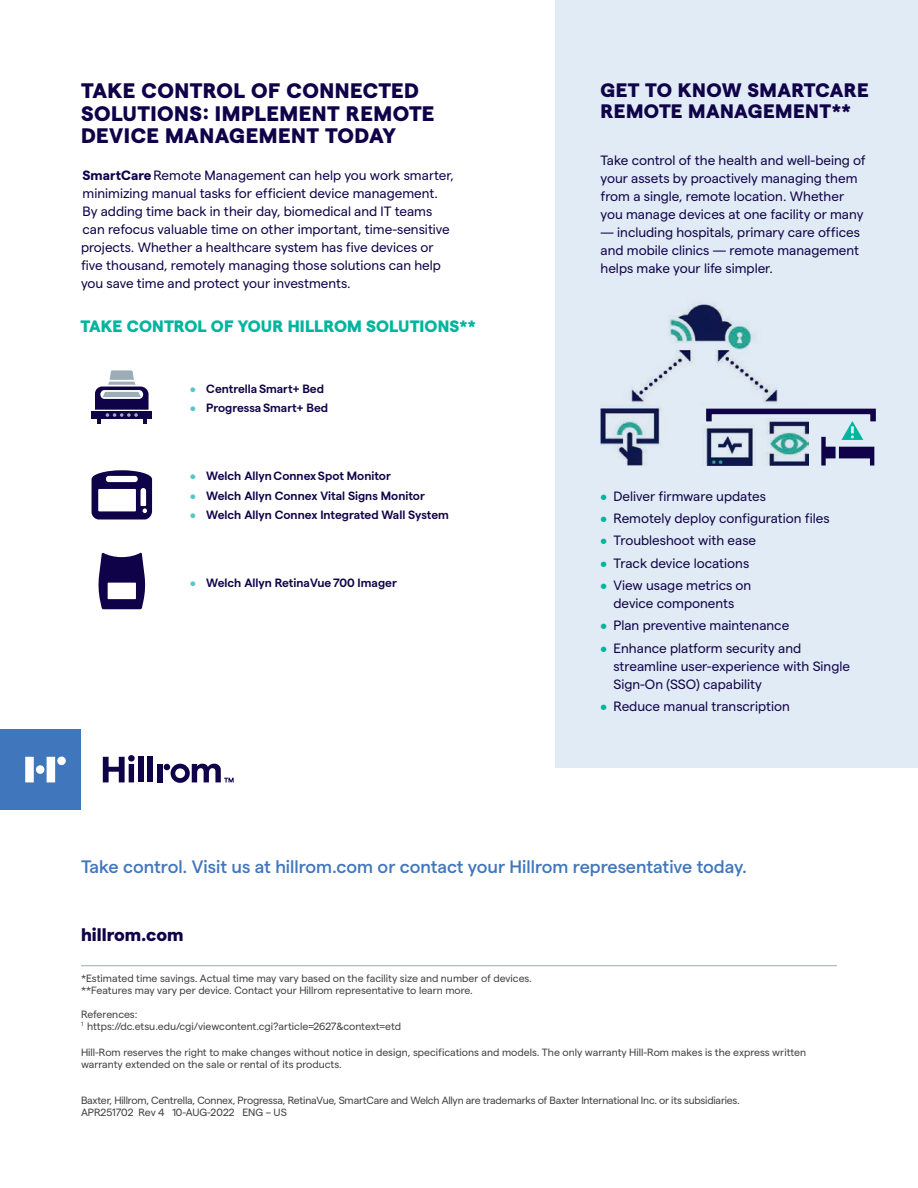
<style>
.page{position:relative;width:918px;height:1188px;background:#fff}
.page>*{position:absolute;margin:0;border:0;box-sizing:border-box;transform-origin:0 0}
.CATEGORY-14_14-MIDNI{font:800 21px/22.5px "Matter";letter-spacing:.025em;color:#100249}
.H1-WHITE_PAPER{font:800 19.5px/21px "Matter";letter-spacing:.025em;color:#100249}
.CTA{font:500 18px "Matter";color:#4076bb}
.URL{font:800 18px "Matter";color:#100249}
.TITLES{font:800 16.5px "Matter";letter-spacing:.01em;color:#00b59e}
.BODY_TEXT{font:13.5px/18px "Matter";color:#100249}
.t1{font:600 12px "Matter";color:#100249}
.LEGAL-NO_RULE{font:10.5px/12px "Matter";color:#414042}
.LEGAL-NO_RULE-2{font:10.5px/12px "Matter";letter-spacing:-.02em;color:#414042}
.s1{font-weight:700}
.s2{color:#58c5c7}
.s3{color:#00b59e}
</style>
<div class="page">
<div style="left:0;top:729px;width:81px;height:81px;background:#4076bb"></div>
<svg style="left:25px;top:757px;width:9px;height:25px"></svg>
<svg style="left:47px;top:757px;width:8px;height:25px"></svg>
<div style="left:57px;top:757px;width:9px;height:8px;background:#fff;border-radius:50%"></div>
<div style="left:138px;top:756px;width:6px;height:26px;background:#100249"></div>
<div style="left:148px;top:756px;width:5px;height:26px;background:#100249"></div>
<div style="left:157px;top:764px;width:5px;height:18px;background:#100249"></div>
<svg style="left:103px;top:755px;width:32px;height:27px"></svg>
<div style="left:36px;top:765px;width:8px;height:9px;background:#fff;border-radius:50%"></div>
<svg style="left:164px;top:764px;width:70px;height:19px"></svg>
<hr style="left:81px;top:965px;width:756px;height:1px;background:#9cadb7">
<div style="left:555px;top:0;width:363px;height:768px;background:#e1ebf5"></div>
<img style="left:600px;top:301px;width:209px;height:164px">
<svg style="left:821px;top:424px;width:53px;height:42px"></svg>
<svg style="left:701px;top:405px;width:113px;height:12px"></svg>
<div style="left:706px;top:409px;width:170px;height:15px;border:6px solid #100249"></div>
<div style="left:92px;top:411px;width:60px;height:8px;background:#100249"></div>
<svg style="left:95px;top:370px;width:54px;height:54px"></svg>
<svg style="left:98px;top:553px;width:48px;height:56px;background:#352965"></svg>
<div style="left:108px;top:583px;width:28px;height:16px;background:#fff"></div>
<svg style="left:92px;top:470px;width:60px;height:49px"></svg>
<p class="CATEGORY-14_14-MIDNI" style="left:81px;top:78px;width:355px">TAKE CONTROL OF CONNECTED<br>SOLUTIONS: IMPLEMENT REMOTE<br>DEVICE MANAGEMENT TODAY</p>
<p class="BODY_TEXT" style="left:81px;top:165px;width:375px"><span class="s1">SmartCare</span>Remote Management can help you work smarter, minimizing manual tasks for efficient device management.<br>By adding time back in their day, biomedical and IT teams can refocus valuable time on other important, time-sensitive projects. Whether a healthcare system has five devices or five thousand, remotely managing those solutions can help you save time and protect your investments.</p>
<p class="TITLES" style="left:80px;top:314px;width:397px">TAKE CONTROL OF YOUR HILLROM SOLUTIONS**</p>
<p class="t1" style="left:190px;top:380px;width:135px"><span class="s2">•</span> CentrellaSmart+ Bed</p>
<p class="t1" style="left:190px;top:399px;width:140px"><span class="s2">•</span> ProgressaSmart+ Bed</p>
<p class="t1" style="left:190px;top:467px;width:202px"><span class="s2">•</span> Welch AllynConnexSpot Monitor</p>
<p class="t1" style="left:190px;top:487px;width:236px"><span class="s2">•</span> Welch Allyn Connex Vital Signs Monitor</p>
<p class="t1" style="left:190px;top:506px;width:260px"><span class="s2">•</span> Welch Allyn Connex Integrated Wall System</p>
<p class="t1" style="left:190px;top:574px;width:208px"><span class="s2">•</span> Welch Allyn RetinaVue700 Imager</p>
<p class="H1-WHITE_PAPER" style="left:600px;top:78px;width:270px">GET TO KNOW SMARTCARE<br>REMOTE MANAGEMENT**</p>
<p class="BODY_TEXT" style="left:600px;top:151px;width:267px">Take control of the health and well-being of your assets by proactively managing them from a single, remote location. Whether you manage devices at one facility or many</p>
<p class="BODY_TEXT" style="left:600px;top:223px;width:261px;text-align:justify">— including hospitals, primary care offices and mobile clinics — remote management helps make your life simpler.</p>
<p class="BODY_TEXT" style="left:600px;top:486px;width:167px"><span class="s3">•</span> Deliver firmware updates</p>
<p class="BODY_TEXT" style="left:600px;top:508px;width:231px"><span class="s3">•</span> Remotely deploy configuration files</p>
<p class="BODY_TEXT" style="left:600px;top:530px;width:157px"><span class="s3">•</span> Troubleshoot with ease</p>
<p class="BODY_TEXT" style="left:600px;top:553px;width:150px"><span class="s3">•</span> Track device locations</p>
<p class="BODY_TEXT" style="left:600px;top:575px;width:152px;text-align:center"><span class="s3">•</span> View usage metrics on device components</p>
<p class="BODY_TEXT" style="left:600px;top:615px;width:190px"><span class="s3">•</span> Plan preventive maintenance</p>
<p class="BODY_TEXT" style="left:613px;top:638px;width:238px;text-indent:-13px"><span class="s3">•</span> Enhance platform security and streamline user-experience with Single<br>Sign-On (SSO) capability</p>
<p class="BODY_TEXT" style="left:600px;top:696px;width:191px"><span class="s3">•</span> Reduce manual transcription</p>
<p class="CTA" style="left:81px;top:854px;width:668px">Take control. Visit us at hillrom.com or contact your Hillrom representative today.</p>
<p class="URL" style="left:81px;top:921px;width:104px">hillrom.com</p>
<p class="LEGAL-NO_RULE" style="left:81px;top:971px;width:452px">*Estimated time savings. Actual time may vary based on the facility size and number of devices. **Features may vary per device. Contact your Hillrom representative to learn more.</p>
<p class="LEGAL-NO_RULE" style="left:81px;top:1007px;width:322px">References:<br><sup>1</sup> https://dc.etsu.edu/cgi/viewcontent.cgi?article=2627&amp;context=etd</p>
<p class="LEGAL-NO_RULE" style="left:81px;top:1045px;width:727px">Hill-Rom reserves the right to make changes without notice in design, specifications and models. The only warranty Hill-Rom makes is the express written warranty extended on the sale or rental of its products.</p>
<p class="LEGAL-NO_RULE-2" style="left:81px;top:1093px;width:660px">Baxter, Hillrom, Centrella, Connex, Progressa, RetinaVue, SmartCare and Welch Allyn are trademarks of Baxter International Inc. or its subsidiaries.<br>APR251702 Rev 4 10-AUG-2022 ENG – US</p>
</div>
